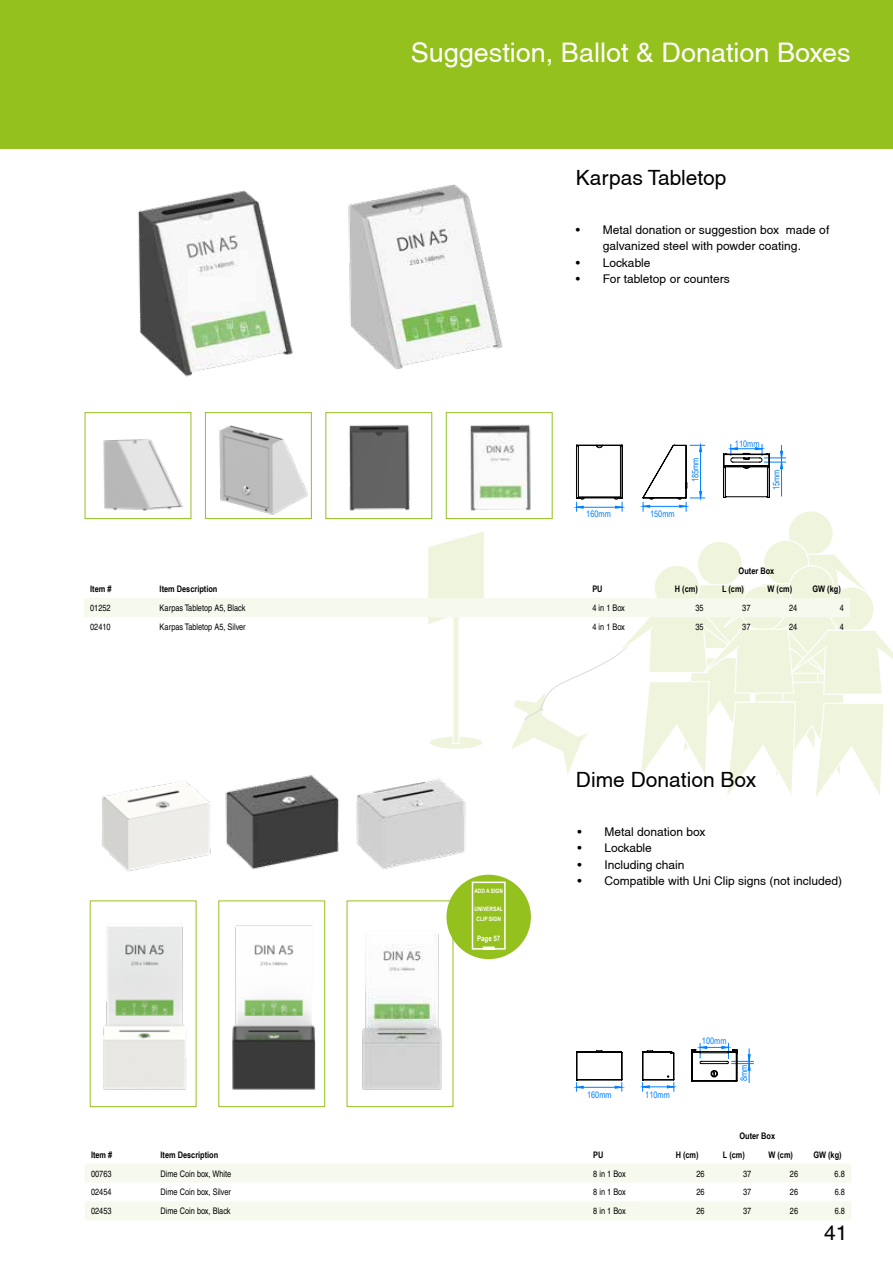
<style>
.page{position:relative;width:893px;height:1263px;background:#fff}
.page>*{position:absolute;margin:0;border:0;box-sizing:border-box;transform-origin:0 0}
.t1{font:27px "Helvetica";color:#fff}
.t2{font:21px "Helvetica";color:#000}
.t3{font:12px/16.5px "Helvetica";color:#000;text-align:center}
.t4{font:condensed 9px "Helvetica CE";color:#000}
.t5{font:700 9px "Arial Narrow";color:#000}
.t6{font:9px "Arial Narrow";color:#0080ff}
.t7{font:700 7.5px "Arial Narrow";color:#fff}
.t8{font:700 6px/10.8px "Arial Narrow";color:#fff;text-align:center}
</style>
<div class="page">
<div style="left:788px;top:511px;width:45px;height:45px;background:#eff5dd;border-radius:50%"></div>
<div style="left:0;top:0;width:893px;height:149px;background:#95c11f"></div>
<img style="left:138px;top:190px;width:155px;height:187px">
<svg style="left:84px;top:529px;width:809px;height:268px"></svg>
<img style="left:103px;top:439px;width:80px;height:72px">
<div style="left:85px;top:412px;width:106px;height:107px;border:1px solid #95c11f"></div>
<img style="left:219px;top:425px;width:89px;height:90px">
<div style="left:205px;top:412px;width:107px;height:107px;border:1px solid #95c11f"></div>
<img style="left:349px;top:425px;width:61px;height:86px">
<div style="left:326px;top:412px;width:106px;height:107px;border:1px solid #95c11f"></div>
<img style="left:470px;top:425px;width:61px;height:86px">
<div style="left:446px;top:412px;width:106px;height:107px;border:1px solid #95c11f"></div>
<svg style="left:85px;top:1164px;width:766px;height:56px"></svg>
<img style="left:91px;top:747px;width:383px;height:125px">
<img style="left:103px;top:927px;width:84px;height:163px">
<img style="left:232px;top:925px;width:84px;height:165px">
<div style="left:219px;top:901px;width:106px;height:206px;border:1px solid #95c11f"></div>
<img style="left:362px;top:934px;width:80px;height:156px">
<img style="left:348px;top:184px;width:155px;height:186px">
<svg style="left:576px;top:444px;width:210px;height:67px"></svg>
<svg style="left:576px;top:1043px;width:177px;height:48px"></svg>
<div style="left:446px;top:875px;width:85px;height:84px;background:#95c11f;border-radius:50%"></div>
<svg style="left:471px;top:881px;width:35px;height:69px"></svg>
<h1 class="t1" style="left:411px;top:37px;width:441px">Suggestion, Ballot &amp; Donation Boxes</h1>
<h2 class="t2" style="left:576px;top:165px;width:152px">Karpas Tabletop</h2>
<h3 class="t3" style="left:576px;top:221px;width:255px">• Metal donation or suggestion box made of galvanized steel with powder coating.</h3>
<h3 class="t3" style="left:576px;top:254px;width:76px">• Lockable</h3>
<h3 class="t3" style="left:576px;top:271px;width:155px">• For tabletop or counters</h3>
<p class="t6" style="left:586px;top:508px;width:26px">160mm</p>
<p class="t6" style="left:650px;top:507px;width:26px">150mm</p>
<p class="t6" style="left:689px;top:482px;width:26px;rotate:-90deg">185mm</p>
<p class="t6" style="left:735px;top:437px;width:26px">110mm</p>
<p class="t6" style="left:770px;top:490px;width:22px;rotate:-90deg">15mm</p>
<p class="t5" style="left:739px;top:564px;width:37px">Outer Box</p>
<p class="t5" style="left:90px;top:582px;width:23px">Item #</p>
<p class="t5" style="left:160px;top:582px;width:59px">Item Description</p>
<p class="t5" style="left:592px;top:582px;width:12px">PU</p>
<p class="t5" style="left:675px;top:582px;width:24px">H (cm)</p>
<p class="t5" style="left:722px;top:582px;width:24px">L (cm)</p>
<p class="t5" style="left:768px;top:582px;width:26px">W (cm)</p>
<p class="t5" style="left:812px;top:582px;width:30px">GW (kg)</p>
<p class="t4" style="left:90px;top:603px;width:22px">01252</p>
<p class="t4" style="left:160px;top:603px;width:87px">Karpas Tabletop A5, Black</p>
<p class="t4" style="left:592px;top:603px;width:34px">4 in 1 Box</p>
<p class="t4" style="left:695px;top:603px;width:10px">35</p>
<p class="t4" style="left:742px;top:603px;width:10px">37</p>
<p class="t4" style="left:789px;top:603px;width:10px">24</p>
<p class="t4" style="left:840px;top:603px;width:6px">4</p>
<p class="t4" style="left:90px;top:622px;width:22px">02410</p>
<p class="t4" style="left:160px;top:622px;width:88px">Karpas Tabletop A5, Silver</p>
<p class="t4" style="left:592px;top:622px;width:34px">4 in 1 Box</p>
<p class="t4" style="left:695px;top:622px;width:10px">35</p>
<p class="t4" style="left:742px;top:622px;width:10px">37</p>
<p class="t4" style="left:789px;top:622px;width:10px">24</p>
<p class="t4" style="left:840px;top:622px;width:6px">4</p>
<p class="t8" style="left:474px;top:885px;width:30px">ADD A SIGN</p>
<p class="t8" style="left:474px;top:903px;width:30px">UNIVERSAL<br>CLIP SIGN</p>
<p class="t7" style="left:477px;top:933px;width:25px">Page 57</p>
<h2 class="t2" style="left:576px;top:767px;width:182px">Dime Donation Box</h2>
<h3 class="t3" style="left:577px;top:823px;width:130px">• Metal donation box</h3>
<h3 class="t3" style="left:577px;top:840px;width:76px">• Lockable</h3>
<h3 class="t3" style="left:577px;top:856px;width:109px">• Including chain</h3>
<h3 class="t3" style="left:577px;top:873px;width:266px">• Compatible with Uni Clip signs (not included)</h3>
<p class="t6" style="left:587px;top:1088px;width:26px">160mm</p>
<p class="t6" style="left:645px;top:1088px;width:26px">110mm</p>
<p class="t6" style="left:702px;top:1034px;width:26px">100mm</p>
<p class="t6" style="left:737px;top:1081px;width:18px;rotate:-90deg">8mm</p>
<p class="t5" style="left:739px;top:1129px;width:37px">Outer Box</p>
<p class="t5" style="left:91px;top:1147px;width:23px">Item #</p>
<p class="t5" style="left:160px;top:1147px;width:59px">Item Description</p>
<p class="t5" style="left:593px;top:1147px;width:12px">PU</p>
<p class="t5" style="left:676px;top:1147px;width:24px">H (cm)</p>
<p class="t5" style="left:723px;top:1147px;width:24px">L (cm)</p>
<p class="t5" style="left:768px;top:1147px;width:26px">W (cm)</p>
<p class="t5" style="left:813px;top:1147px;width:30px">GW (kg)</p>
<p class="t4" style="left:91px;top:1168px;width:22px">00763</p>
<p class="t4" style="left:160px;top:1168px;width:72px">Dime Coin box, White</p>
<p class="t4" style="left:593px;top:1168px;width:34px">8 in 1 Box</p>
<p class="t4" style="left:696px;top:1168px;width:10px">26</p>
<p class="t4" style="left:743px;top:1168px;width:10px">37</p>
<p class="t4" style="left:790px;top:1168px;width:10px">26</p>
<p class="t4" style="left:835px;top:1168px;width:12px">6.8</p>
<p class="t4" style="left:91px;top:1187px;width:22px">02454</p>
<p class="t4" style="left:161px;top:1187px;width:72px">Dime Coin box, Silver</p>
<p class="t4" style="left:593px;top:1187px;width:34px">8 in 1 Box</p>
<p class="t4" style="left:696px;top:1187px;width:10px">26</p>
<p class="t4" style="left:743px;top:1187px;width:10px">37</p>
<p class="t4" style="left:790px;top:1187px;width:10px">26</p>
<p class="t4" style="left:835px;top:1187px;width:12px">6.8</p>
<p class="t4" style="left:91px;top:1206px;width:22px">02453</p>
<p class="t4" style="left:161px;top:1206px;width:72px">Dime Coin box, Black</p>
<p class="t4" style="left:593px;top:1206px;width:34px">8 in 1 Box</p>
<p class="t4" style="left:696px;top:1206px;width:10px">26</p>
<p class="t4" style="left:743px;top:1206px;width:10px">37</p>
<p class="t4" style="left:790px;top:1206px;width:10px">26</p>
<p class="t4" style="left:835px;top:1206px;width:12px">6.8</p>
<h2 class="t2" style="left:824px;top:1220px;width:25px">41</h2>
</div>
